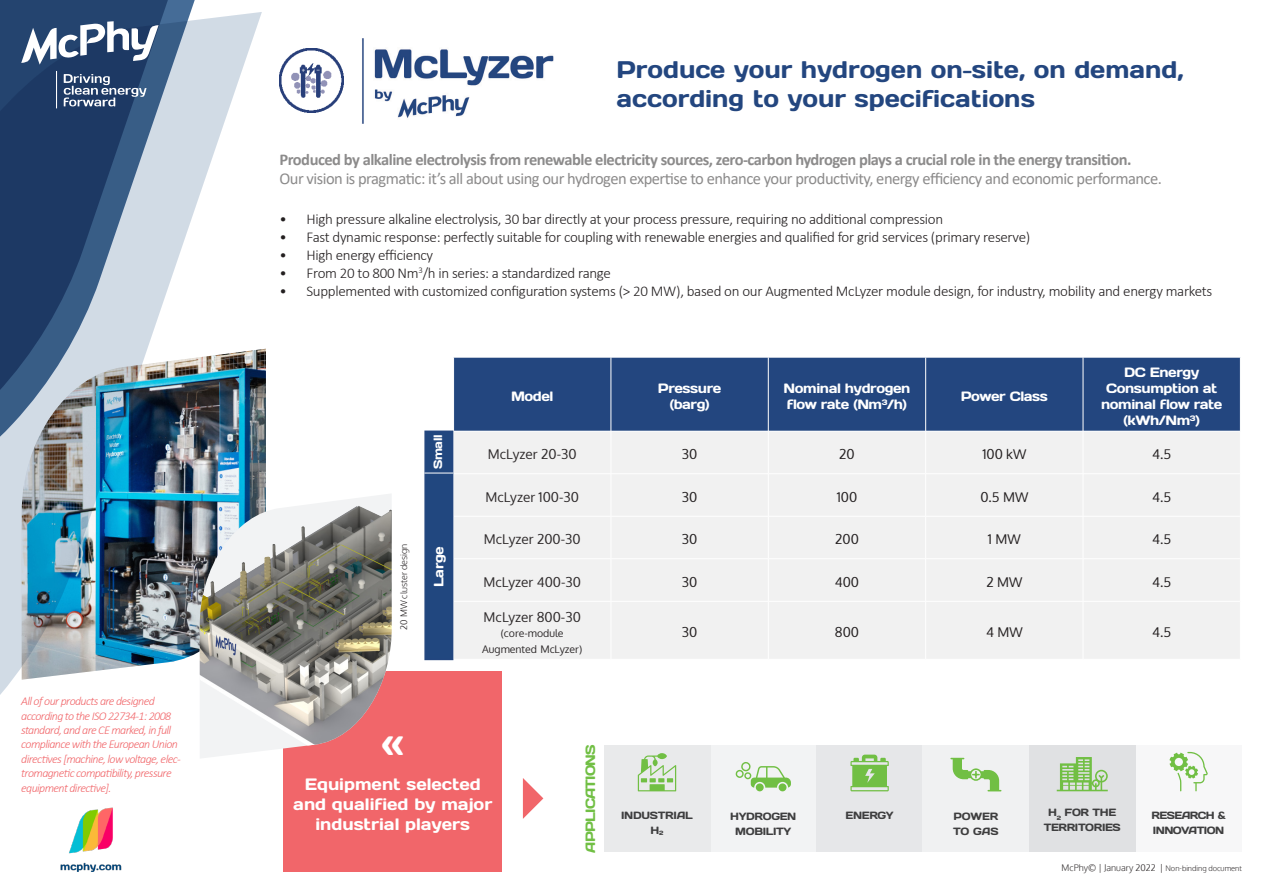
<style>
.page{position:relative;width:1263px;height:893px;background:#fff}
.page>*{position:absolute;margin:0;border:0;box-sizing:border-box;transform-origin:0 0}
.t1{font:45px "Days One";color:#fff}
.t2{font:24px/28.8px "Days One";color:#23467f}
.Intro_Gris{font:16.5px "Calibri";letter-spacing:-.03em;color:#8c8b8b}
.Intro_Gris-2{font:700 16.5px "Calibri";letter-spacing:-.03em;color:#8c8b8b}
.t3{font:16.5px/19.8px "Days One";color:#fff;text-align:center}
.t4{font:300 15px "Calibri";letter-spacing:-.02em;color:#231f20}
.t5{font:13.5px/16.2px "Days One";letter-spacing:-.03em;color:#fff;text-align:center}
.Textes_Tableau{font:13.5px "Oxygen";color:#2d292a}
.t6{font:13.5px "Oxygen";color:#231f20}
.t7{font:13.5px "Days One";letter-spacing:-.06em;color:#71bf44}
.t8{font:italic 300 12px/14.4px "Calibri";letter-spacing:-.05em;color:#f1666a}
.t9{font:12px "Days One";letter-spacing:-.03em;color:#fff}
.Title_3__FOCUS{font:10.5px/15px "Days One";letter-spacing:-.03em;color:#3e3e3f;text-align:center}
.t10{font:10.5px/16.2px "Oxygen";color:#2d292a;text-align:center}
.Title_3__FOCUS-2{font:10.5px/15px "Days One";letter-spacing:-.05em;color:#3e3e3f}
.bodytext{font:10.5px/15px "Days One";letter-spacing:-.02em;color:#3e3e3f;text-align:center}
.Title_3__FOCUS-3{font:10.5px/15px "Days One";letter-spacing:-.01em;color:#3e3e3f}
.t11{font:300 9px "Oxygen";color:#2d292a}
.t12{font:300 9px "Oxygen";color:#231f20}
.s1{font-size:19.5px}
.s2{font-size:6.15px}
.s3{font-size:7.5px}
</style>
<div class="page">
<svg style="left:0;top:0;width:266px;height:493px"></svg>
<img style="left:0;top:12px;width:262px;height:683px">
<svg style="left:523px;top:778px;width:20px;height:41px"></svg>
<div style="left:710px;top:745px;width:106px;height:107px;background:#f2f3f4"></div>
<svg style="left:735px;top:762px;width:56px;height:29px"></svg>
<div style="left:604px;top:745px;width:106px;height:106px;background:#e9eaeb"></div>
<svg style="left:638px;top:753px;width:38px;height:38px"></svg>
<div style="left:816px;top:745px;width:107px;height:106px;background:#e6e7e9"></div>
<svg style="left:850px;top:755px;width:39px;height:36px"></svg>
<div style="left:1135px;top:745px;width:107px;height:106px;background:#f7f7f8"></div>
<svg style="left:1169px;top:752px;width:39px;height:39px"></svg>
<div style="left:923px;top:745px;width:106px;height:107px;background:#f0f1f2"></div>
<svg style="left:950px;top:758px;width:51px;height:33px"></svg>
<div style="left:1029px;top:745px;width:106px;height:106px;background:#e0e1e3"></div>
<svg style="left:1057px;top:757px;width:51px;height:34px"></svg>
<svg style="left:21px;top:21px;width:138px;height:44px"></svg>
<svg style="left:64px;top:74px;width:83px;height:32px;background:#556b8c"></svg>
<hr style="left:56px;top:71px;width:1px;height:37px;background:#fff">
<div style="left:454px;top:358px;width:786px;height:73px;background:#23467f"></div>
<div style="left:454px;top:432px;width:786px;height:227px;background:#f1f1f1"></div>
<hr style="left:611px;top:431px;width:1px;height:42px;background:#fff">
<hr style="left:768px;top:431px;width:1px;height:42px;background:#fff">
<hr style="left:925px;top:431px;width:1px;height:42px;background:#fff">
<hr style="left:1083px;top:431px;width:1px;height:42px;background:#fff">
<hr style="left:453px;top:473px;width:158px;height:1px;background:#fff">
<hr style="left:611px;top:473px;width:157px;height:1px;background:#fff">
<hr style="left:611px;top:474px;width:1px;height:42px;background:#fff">
<hr style="left:768px;top:473px;width:158px;height:1px;background:#fff">
<hr style="left:768px;top:474px;width:1px;height:42px;background:#fff">
<hr style="left:926px;top:473px;width:157px;height:1px;background:#fff">
<hr style="left:925px;top:474px;width:1px;height:42px;background:#fff">
<hr style="left:1083px;top:473px;width:157px;height:1px;background:#fff">
<hr style="left:1083px;top:474px;width:1px;height:42px;background:#fff">
<hr style="left:453px;top:516px;width:158px;height:1px;background:#fff">
<hr style="left:611px;top:516px;width:157px;height:1px;background:#fff">
<hr style="left:611px;top:516px;width:1px;height:43px;background:#fff">
<hr style="left:768px;top:516px;width:158px;height:1px;background:#fff">
<hr style="left:768px;top:516px;width:1px;height:43px;background:#fff">
<hr style="left:926px;top:516px;width:157px;height:1px;background:#fff">
<hr style="left:925px;top:516px;width:1px;height:43px;background:#fff">
<hr style="left:1083px;top:516px;width:157px;height:1px;background:#fff">
<hr style="left:1083px;top:516px;width:1px;height:43px;background:#fff">
<hr style="left:453px;top:558px;width:158px;height:1px;background:#fff">
<hr style="left:611px;top:558px;width:157px;height:1px;background:#fff">
<hr style="left:611px;top:559px;width:1px;height:42px;background:#fff">
<hr style="left:768px;top:558px;width:158px;height:1px;background:#fff">
<hr style="left:768px;top:559px;width:1px;height:42px;background:#fff">
<hr style="left:926px;top:558px;width:157px;height:1px;background:#fff">
<hr style="left:925px;top:559px;width:1px;height:42px;background:#fff">
<hr style="left:1083px;top:558px;width:157px;height:1px;background:#fff">
<hr style="left:1083px;top:559px;width:1px;height:42px;background:#fff">
<hr style="left:453px;top:601px;width:158px;height:1px;background:#fff">
<hr style="left:611px;top:601px;width:157px;height:1px;background:#fff">
<hr style="left:611px;top:601px;width:1px;height:58px;background:#fff">
<hr style="left:768px;top:601px;width:158px;height:1px;background:#fff">
<hr style="left:768px;top:601px;width:1px;height:58px;background:#fff">
<hr style="left:926px;top:601px;width:157px;height:1px;background:#fff">
<hr style="left:925px;top:601px;width:1px;height:58px;background:#fff">
<hr style="left:1083px;top:601px;width:157px;height:1px;background:#fff">
<hr style="left:1083px;top:601px;width:1px;height:58px;background:#fff">
<hr style="left:611px;top:357px;width:1px;height:74px;background:#fff">
<hr style="left:768px;top:357px;width:1px;height:74px;background:#fff">
<hr style="left:925px;top:357px;width:1px;height:74px;background:#fff">
<hr style="left:1083px;top:357px;width:1px;height:74px;background:#fff">
<img style="left:60px;top:808px;width:62px;height:64px">
<div style="left:424px;top:431px;width:29px;height:229px;background:#21477f;border:2px solid #23467f"></div>
<svg style="left:424px;top:473px;width:29px;height:1px"></svg>
<img style="left:362px;top:38px;width:191px;height:85px">
<img style="left:279px;top:49px;width:64px;height:64px">
<div style="left:284px;top:671px;width:218px;height:201px;background:#f1666a"></div>
<img style="left:198px;top:493px;width:194px;height:266px">
<p class="t8" style="left:21px;top:694px;width:161px">All of our products are designed according to the ISO 22734-1: 2008 standard, and are CE marked, in full compliance with the European Union directives [machine, low voltage, elec&shy;tromagnetic compatibility, pressure equipment directive].</p>
<p class="t2" style="left:617px;top:55px;width:569px">Produce your hydrogen on<span class="s1">-</span>site, on demand, according to your specifications</p>
<p class="Intro_Gris-2" style="left:279px;top:148px;width:853px">Produced by alkaline electrolysis from renewable electricity sources, zero-carbon hydrogen plays a crucial role in the energy transition.</p>
<p class="Intro_Gris" style="left:279px;top:167px;width:884px">Our vision is pragmatic: it’s all about using our hydrogen expertise to enhance your productivity, energy efficiency and economic performance.</p>
<p class="t4" style="left:279px;top:210px;width:665px">• High pressure alkaline electrolysis, 30 bar directly at your process pressure, requiring no additional compression</p>
<p class="t4" style="left:279px;top:228px;width:752px">• Fast dynamic response: perfectly suitable for coupling with renewable energies and qualified for grid services (primary reserve)</p>
<p class="t4" style="left:279px;top:246px;width:155px">• High energy efficiency</p>
<p class="t4" style="left:279px;top:264px;width:333px">• From 20 to 800 Nm<sup>3</sup>/h in series: a standardized range</p>
<p class="t4" style="left:279px;top:282px;width:934px">• Supplemented with customized configuration systems (&gt; 20 MW), based on our Augmented McLyzer module design, for industry, mobility and energy markets</p>
<p class="t9" style="left:430px;top:469px;width:36px;rotate:-90deg">Small</p>
<p class="t12" style="left:398px;top:630px;width:88px;rotate:-90deg">20 MW cluster design</p>
<p class="t5" style="left:430px;top:587px;width:42px;rotate:-90deg">Large</p>
<p class="t5" style="left:511px;top:388px;width:44px">Model</p>
<p class="t5" style="left:658px;top:380px;width:65px">Pressure (barg)</p>
<p class="t5" style="left:783px;top:380px;width:128px;text-align:left">Nominal hydrogen flow rate (Nm<sup>3</sup>/h)</p>
<p class="t5" style="left:961px;top:388px;width:89px">Power Class</p>
<p class="t5" style="left:1101px;top:364px;width:123px">DC Energy<br>Consumption at nominal flow rate (kWh/Nm<sup>3</sup>)</p>
<p class="Textes_Tableau" style="left:488px;top:445px;width:90px">McLyzer 20-30</p>
<p class="t6" style="left:682px;top:445px;width:17px">30</p>
<p class="t6" style="left:839px;top:445px;width:17px">20</p>
<p class="t6" style="left:982px;top:445px;width:45px">100 kW</p>
<p class="t6" style="left:1152px;top:445px;width:20px">4.5</p>
<p class="Textes_Tableau" style="left:485px;top:488px;width:95px">McLyzer 100-30</p>
<p class="t6" style="left:682px;top:488px;width:17px">30</p>
<p class="t6" style="left:837px;top:488px;width:22px">100</p>
<p class="t6" style="left:980px;top:488px;width:49px">0.5 MW</p>
<p class="t6" style="left:1152px;top:488px;width:20px">4.5</p>
<p class="Textes_Tableau" style="left:484px;top:530px;width:98px">McLyzer 200-30</p>
<p class="t6" style="left:682px;top:530px;width:17px">30</p>
<p class="t6" style="left:835px;top:530px;width:25px">200</p>
<p class="t6" style="left:988px;top:530px;width:34px">1 MW</p>
<p class="t6" style="left:1152px;top:530px;width:20px">4.5</p>
<p class="Textes_Tableau" style="left:483px;top:573px;width:99px">McLyzer 400-30</p>
<p class="t6" style="left:682px;top:573px;width:17px">30</p>
<p class="t6" style="left:835px;top:573px;width:26px">400</p>
<p class="t6" style="left:986px;top:573px;width:37px">2 MW</p>
<p class="t6" style="left:1152px;top:573px;width:20px">4.5</p>
<p class="Textes_Tableau" style="left:484px;top:608px;width:99px">McLyzer 800-30</p>
<p class="t10" style="left:482px;top:625px;width:101px">(core-module<br>Augmented McLyzer)</p>
<p class="t6" style="left:682px;top:623px;width:17px">30</p>
<p class="t6" style="left:835px;top:623px;width:26px">800</p>
<p class="t6" style="left:986px;top:623px;width:38px">4 MW</p>
<p class="t6" style="left:1152px;top:623px;width:20px">4.5</p>
<p class="t1" style="left:382px;top:713px;width:24px">«</p>
<p class="t3" style="left:293px;top:774px;width:201px">Equipment selected and qualified by major industrial players</p>
<p class="t7" style="left:582px;top:853px;width:110px;rotate:-90deg">APPLICATIONS</p>
<p class="Title_3__FOCUS-3" style="left:953px;top:808px;width:47px">POWER<br>TO GAS</p>
<p class="Title_3__FOCUS" style="left:1044px;top:805px;width:79px">H<sub>2</sub> FOR THE<br>TERRITORIES</p>
<p class="bodytext" style="left:621px;top:808px;width:73px">INDUSTRIAL<br>H<span class="s2">2</span></p>
<p class="Title_3__FOCUS" style="left:846px;top:808px;width:49px">ENERGY</p>
<p class="Title_3__FOCUS-2" style="left:1151px;top:808px;width:76px">RESEARCH &amp;<br>INNOVATION</p>
<p class="Title_3__FOCUS" style="left:730px;top:808px;width:68px">HYDROGEN<br>MOBILITY</p>
<p class="t11" style="left:1061px;top:862px;width:182px">McPhy© | January 2022 | <span class="s3">Non-binding document</span></p>
</div>
